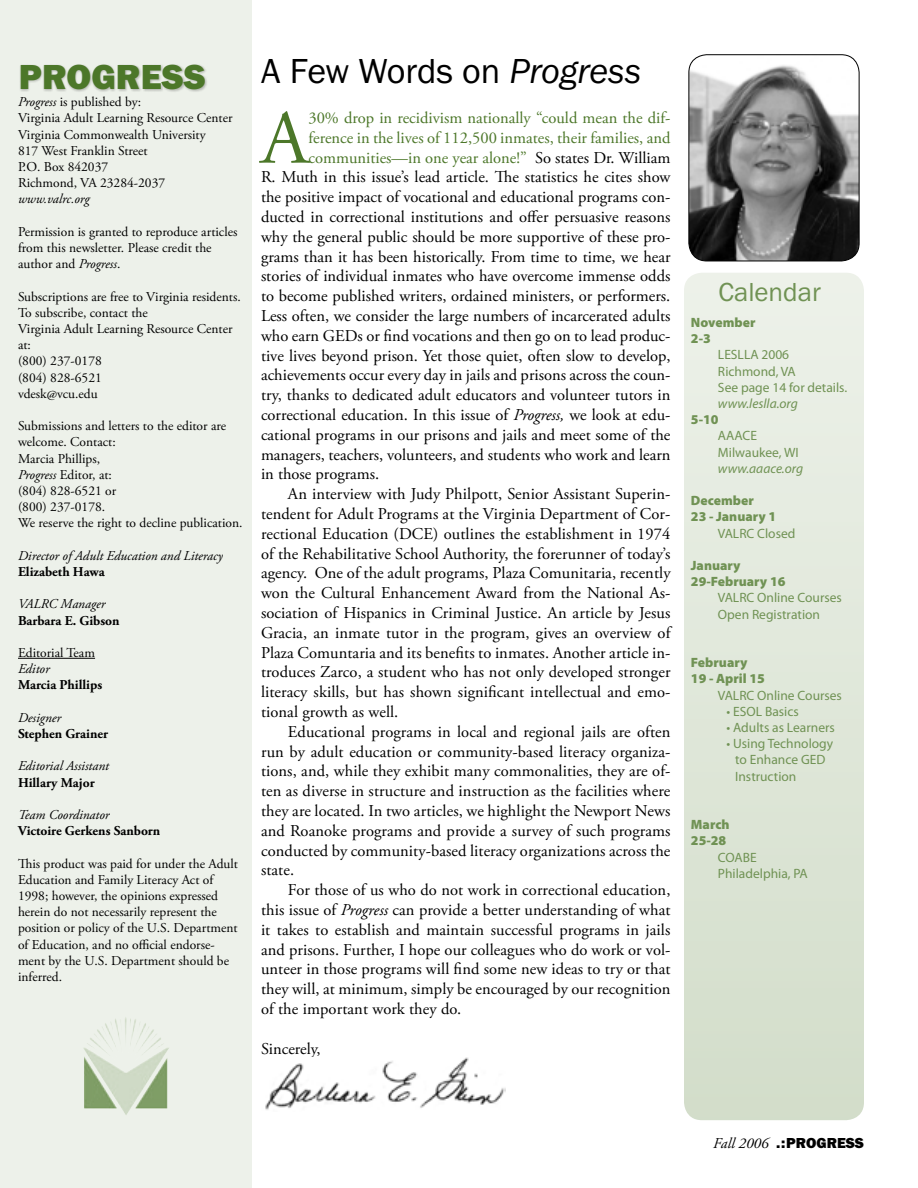
<style>
.page{position:relative;width:918px;height:1188px;background:#fff}
.page>*{position:absolute;margin:0;border:0;box-sizing:border-box;transform-origin:0 0}
.t1{font:76.2px "Adobe Garamond Pro";color:#4c7729}
.t2{font:36px "FS Franklin Gothic";letter-spacing:-.01em;color:#000}
.t3{font:800 36px "FS Franklin Gothic H";color:#4c7729}
.t4{font:27px "FS Franklin Gothic";color:#709254}
.t5{font:16.5px/19.8px "Adobe Garamond Pro";letter-spacing:.005em;color:#000}
.t6{font:16.5px "Adobe Garamond Pro";color:#4c7729}
.t7{font:800 15px "FS Franklin Gothic H";color:#000}
.t8{font:13.5px/16.2px "Adobe Garamond Pro";color:#000}
.t9{font:13.5px/16.2px "Myriad Pro";color:#709254}
.t10{font:italic 13.5px "Adobe Garamond Pro";color:#000}
.t11{font:700 13.5px "Adobe Garamond Pro";color:#000}
.t12{font:900 13.5px/16.2px "Myriad Pro";color:#709254}
.t13{font:italic 13.5px "Myriad Pro";color:#709254}
.s1{font-style:italic}
.s2{color:#000}
.s3{font-family:"Adobe Garamond Pro";font-weight:400;font-style:italic}
</style>
<div class="page">
<div style="left:0;top:0;width:252px;height:1188px;background:#edf1ea"></div>
<svg style="left:684px;top:273px;width:180px;height:847px;background:#dfe7d9"></svg>
<hr style="left:18px;top:658px;width:77px;height:1px;background:#000">
<div style="left:19px;top:63px;width:188px;height:29px;background:#000;opacity:.25"></div>
<img style="left:265px;top:1058px;width:240px;height:52px">
<svg style="left:688px;top:54px;width:172px;height:207px;background:#7f7f7f"></svg>
<img style="left:110px;top:1017px;width:26px;height:30px">
<h2 class="t3" style="left:19px;top:56px;width:188px">PROGRESS</h2>
<p class="t8" style="left:18px;top:94px;width:216px"><span class="s1">Progress</span> is published by:<br>Virginia Adult Learning Resource Center<br>Virginia Commonwealth University<br>817 West Franklin Street<br>P.O. Box 842037<br>Richmond, VA 23284-2037</p>
<p class="t10" style="left:18px;top:191px;width:73px">www.valrc.org</p>
<p class="t8" style="left:18px;top:224px;width:221px">Permission is granted to reproduce articles from this newsletter. Please credit the author and <span class="s1">Progress</span>.</p>
<p class="t8" style="left:18px;top:289px;width:224px">Subscriptions are free to Virginia residents.<br>To subscribe, contact the<br>Virginia Adult Learning Resource Center at:<br>(800) 237-0178<br>(804) 828-6521<br>vdesk@vcu.edu</p>
<p class="t8" style="left:18px;top:418px;width:226px">Submissions and letters to the editor are welcome. Contact:<br>Marcia Phillips,<br><span class="s1">Progress</span> Editor, at:<br>(804) 828-6521 or<br>(800) 237-0178.<br>We reserve the right to decline publication.</p>
<p class="t10" style="left:18px;top:547px;width:206px">Director of Adult Education and Literacy</p>
<p class="t11" style="left:18px;top:564px;width:88px">Elizabeth Hawa</p>
<p class="t10" style="left:18px;top:596px;width:89px">VALRC Manager</p>
<p class="t11" style="left:18px;top:612px;width:103px">Barbara E. Gibson</p>
<p class="t8" style="left:18px;top:645px;width:79px">Editorial Team</p>
<p class="t10" style="left:18px;top:661px;width:33px">Editor</p>
<p class="t11" style="left:18px;top:677px;width:86px">Marcia Phillips</p>
<p class="t10" style="left:18px;top:709px;width:45px">Designer</p>
<p class="t11" style="left:18px;top:726px;width:92px">Stephen Grainer</p>
<p class="t10" style="left:18px;top:758px;width:92px">Editorial Assistant</p>
<p class="t11" style="left:18px;top:774px;width:78px">Hillary Major</p>
<p class="t10" style="left:18px;top:807px;width:93px">Team Coordinator</p>
<p class="t11" style="left:18px;top:823px;width:144px">Victoire Gerkens Sanborn</p>
<p class="t8" style="left:18px;top:856px;width:221px">This product was paid for under the Adult Education and Family Literacy Act of 1998; however, the opinions expressed herein do not necessarily represent the position or policy of the U.S. Department of Education, and no official endorse&shy;ment by the U.S. Department should be inferred.</p>
<h2 class="t2" style="left:261px;top:51px;width:382px">A Few Words on <span class="s1">Progress</span></h2>
<h1 class="t1" style="left:261px;top:93px;width:49px">A</h1>
<p class="t6" style="left:308px;top:108px;width:364px">30% drop in recidivism nationally “could mean the dif-</p>
<p class="t6" style="left:308px;top:128px;width:364px">ference in the lives of 112,500 inmates, their families, and</p>
<p class="t6" style="left:308px;top:147px;width:364px">communities—in one year alone!” <span class="s2">So states Dr. William</span></p>
<p class="t5" style="left:261px;top:168px;width:411px">R. Muth in this issue’s lead article. The statistics he cites show</p>
<p class="t5" style="left:261px;top:188px;width:411px">the positive impact of vocational and educational programs con-</p>
<p class="t5" style="left:261px;top:207px;width:411px">ducted in correctional institutions and offer persuasive reasons</p>
<p class="t5" style="left:261px;top:227px;width:411px">why the general public should be more supportive of these pro-</p>
<p class="t5" style="left:261px;top:247px;width:411px">grams than it has been historically. From time to time, we hear</p>
<p class="t5" style="left:261px;top:267px;width:411px">stories of individual inmates who have overcome immense odds</p>
<p class="t5" style="left:261px;top:287px;width:411px">to become published writers, ordained ministers, or performers.</p>
<p class="t5" style="left:261px;top:306px;width:411px">Less often, we consider the large numbers of incarcerated adults</p>
<p class="t5" style="left:261px;top:326px;width:411px">who earn GEDs or find vocations and then go on to lead produc-</p>
<p class="t5" style="left:261px;top:346px;width:411px">tive lives beyond prison. Yet those quiet, often slow to develop,</p>
<p class="t5" style="left:261px;top:366px;width:411px">achievements occur every day in jails and prisons across the coun-</p>
<p class="t5" style="left:261px;top:386px;width:411px">try, thanks to dedicated adult educators and volunteer tutors in</p>
<p class="t5" style="left:261px;top:405px;width:411px">correctional education. In this issue of <span class="s1">Progress,</span> we look at edu-</p>
<p class="t5" style="left:261px;top:425px;width:411px">cational programs in our prisons and jails and meet some of the</p>
<p class="t5" style="left:261px;top:445px;width:411px">managers, teachers, volunteers, and students who work and learn</p>
<p class="t5" style="left:261px;top:465px;width:120px">in those programs.</p>
<p class="t5" style="left:288px;top:485px;width:384px">An interview with Judy Philpott, Senior Assistant Superin-</p>
<p class="t5" style="left:261px;top:504px;width:411px">tendent for Adult Programs at the Virginia Department of Cor-</p>
<p class="t5" style="left:261px;top:524px;width:411px">rectional Education (DCE) outlines the establishment in 1974</p>
<p class="t5" style="left:261px;top:544px;width:411px">of the Rehabilitative School Authority, the forerunner of today’s</p>
<p class="t5" style="left:261px;top:564px;width:411px">agency. One of the adult programs, Plaza Comunitaria, recently</p>
<p class="t5" style="left:261px;top:584px;width:411px">won the Cultural Enhancement Award from the National As-</p>
<p class="t5" style="left:261px;top:603px;width:411px">sociation of Hispanics in Criminal Justice. An article by Jesus</p>
<p class="t5" style="left:261px;top:623px;width:411px">Gracia, an inmate tutor in the program, gives an overview of</p>
<p class="t5" style="left:261px;top:643px;width:411px">Plaza Comuntaria and its benefits to inmates. Another article in-</p>
<p class="t5" style="left:261px;top:663px;width:411px">troduces Zarco, a student who has not only developed stronger</p>
<p class="t5" style="left:261px;top:683px;width:411px">literacy skills, but has shown significant intellectual and emo-</p>
<p class="t5" style="left:261px;top:702px;width:139px">tional growth as well.</p>
<p class="t5" style="left:288px;top:722px;width:384px">Educational programs in local and regional jails are often</p>
<p class="t5" style="left:261px;top:742px;width:411px">run by adult education or community-based literacy organiza-</p>
<p class="t5" style="left:261px;top:762px;width:411px">tions, and, while they exhibit many commonalities, they are of-</p>
<p class="t5" style="left:261px;top:782px;width:411px">ten as diverse in structure and instruction as the facilities where</p>
<p class="t5" style="left:261px;top:801px;width:411px">they are located. In two articles, we highlight the Newport News</p>
<p class="t5" style="left:261px;top:821px;width:443px">and Roanoke programs and provide a survey of such programs <sup>M</sup></p>
<p class="t12" style="left:691px;top:833px;width:37px">25-28</p>
<p class="t5" style="left:261px;top:841px;width:411px">conducted by community-based literacy organizations across the state.</p>
<p class="t5" style="left:261px;top:881px;width:411px;text-align:justify;text-indent:27px">For those of us who do not work in correctional education, this issue of <span class="s1">Progress</span> can provide a better understanding of what it takes to establish and maintain successful programs in jails and prisons. Further, I hope our colleagues who do work or vol&shy;unteer in those programs will find some new ideas to try or that they will, at minimum, simply be encouraged by our recognition of the important work they do.</p>
<p class="t5" style="left:261px;top:1039px;width:61px">Sincerely,</p>
<h3 class="t4" style="left:718px;top:277px;width:104px">Calendar</h3>
<p class="t12" style="left:691px;top:314px;width:66px">November<br>2-3</p>
<p class="t9" style="left:718px;top:347px;width:131px">LESLLA 2006<br>Richmond, VA<br>See page 14 for details.</p>
<p class="t13" style="left:718px;top:396px;width:81px">www.leslla.org</p>
<p class="t12" style="left:691px;top:412px;width:29px">5-10</p>
<p class="t9" style="left:718px;top:428px;width:82px">AAACE<br>Milwaukee, WI</p>
<p class="t13" style="left:718px;top:461px;width:87px">www.aaace.org</p>
<p class="t12" style="left:691px;top:493px;width:87px">December<br>23 - January 1</p>
<p class="t9" style="left:718px;top:525px;width:79px">VALRC Closed</p>
<p class="t12" style="left:691px;top:557px;width:96px">January<br>29-February 16</p>
<p class="t9" style="left:718px;top:590px;width:126px">VALRC Online Courses<br>Open Registration</p>
<p class="t12" style="left:691px;top:655px;width:75px">February<br>19 - April 15</p>
<p class="t9" style="left:718px;top:687px;width:126px">VALRC Online Courses</p>
<p class="t9" style="left:727px;top:703px;width:74px">• ESOL Basics</p>
<p class="t9" style="left:727px;top:720px;width:110px">• Adults as Learners</p>
<p class="t9" style="left:735px;top:736px;width:100px;text-indent:-9px">• Using Technology to Enhance GED<br>Instruction</p>
<p class="t12" style="left:703px;top:817px;width:28px">arch</p>
<p class="t9" style="left:718px;top:849px;width:91px">COABE<br>Philadelphia, PA</p>
<p class="t7" style="left:713px;top:1134px;width:152px"><span class="s3">Fall 2006</span> .:PROGRESS</p>
</div>
